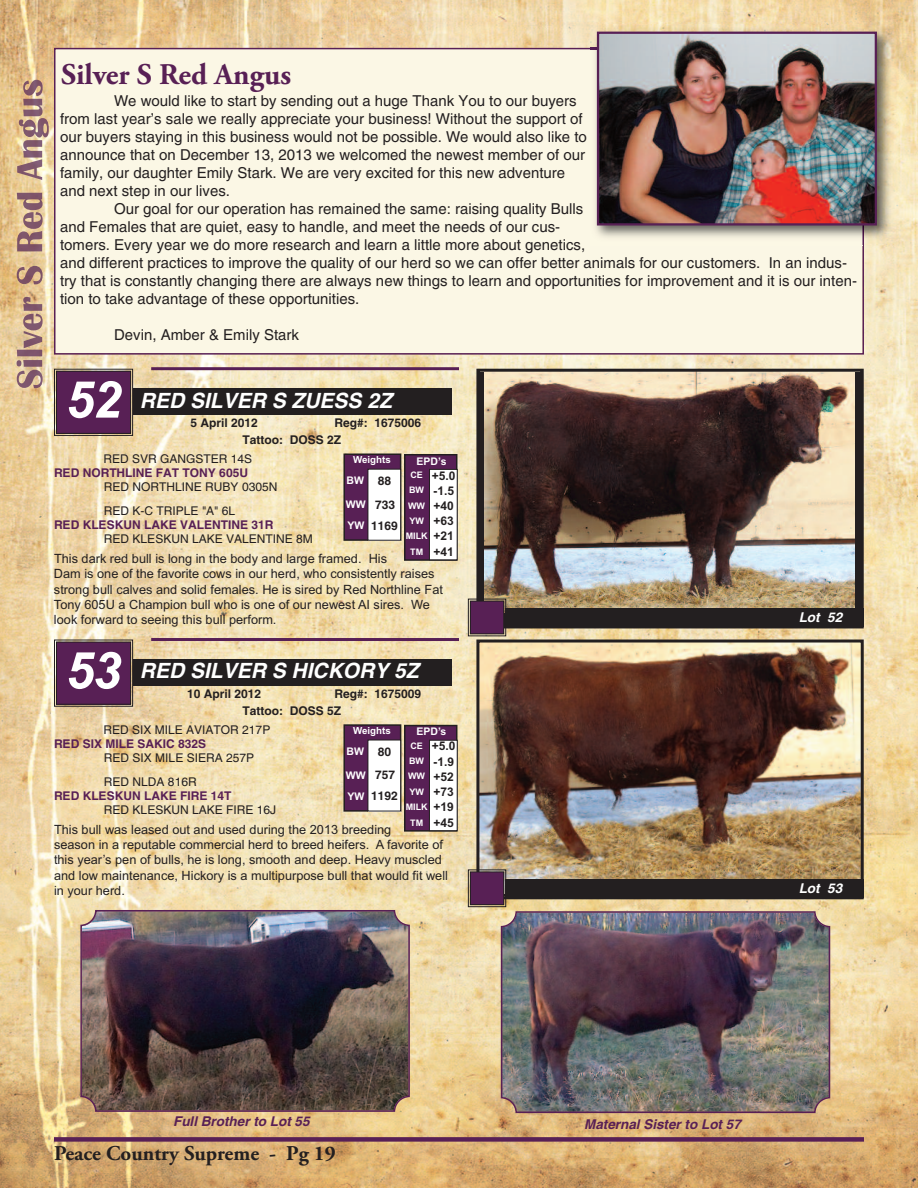
<style>
.page{position:relative;width:918px;height:1188px;background:#fff}
.page>*{position:absolute;margin:0;border:0;box-sizing:border-box;transform-origin:0 0}
.t1{font:italic 700 51px "Arial";color:#fff}
.t2{font:700 30px "Adobe Garamond Pro";color:#582055}
.t3{font:italic 700 21px "Helvetica";color:#fff}
.t4{font:700 21px "Adobe Garamond Pro";color:#231f20}
.t5{font:15px/18px "Helvetica";color:#231f20}
.t6{font:italic 700 13.5px "Helvetica";color:#582055}
.t7{font:italic 700 13.5px "Helvetica";color:#fff}
.t8{font:12.75px/15.3px "Arial";color:#231f20}
.t9{font:12px "Helvetica";color:#231f20}
.t10{font:700 12px "Helvetica";color:#582055}
.t11{font:700 12px/23.9px "Helvetica";color:#231f20}
.t12{font:700 12px/15.3px "Arial";color:#231f20}
.t13{font:700 10.5px/20.9px "Arial";color:#fff}
.t14{font:700 9.75px "Arial";color:#fff}
.t15{font:700 9px/15.5px "Arial";color:#fff;text-align:center}
</style>
<div class="page">
<img style="left:0;top:0;width:918px;height:1188px">
<div style="left:54px;top:1137px;width:810px;height:5px;background:#582055"></div>
<div style="left:56px;top:49px;width:806px;height:304px;background:#fbf7e5"></div>
<div style="left:54px;top:48px;width:810px;height:307px;border:2px solid #582055"></div>
<img style="left:590px;top:25px;width:306px;height:220px">
<img style="left:600px;top:35px;width:274px;height:188px">
<div style="left:597px;top:32px;width:280px;height:194px;border:2px solid #582055"></div>
<div style="left:479px;top:372px;width:382px;height:253px;background:linear-gradient(to bottom,#231f20,#231f20)"></div>
<img style="left:485px;top:373px;width:369px;height:235px">
<div style="left:476px;top:369px;width:388px;height:259px;border:3px solid #231f20"></div>
<div style="left:506px;top:608px;width:358px;height:19px;background:#231f20"></div>
<div style="left:470px;top:601px;width:34px;height:33px;background:#582055"></div>
<div style="left:468px;top:599px;width:38px;height:37px;border:1px solid #231f20"></div>
<div style="left:470px;top:601px;width:34px;height:33px;border:1px solid #231f20"></div>
<hr style="left:151px;top:367px;width:308px;height:3px;background:#582055">
<div style="left:344px;top:454px;width:57px;height:86px;background:#582055"></div>
<div style="left:343px;top:454px;width:58px;height:87px;border:2px solid #231f20"></div>
<div style="left:368px;top:469px;width:33px;height:71px;background:#fff"></div>
<div style="left:368px;top:469px;width:33px;height:72px;border:1px solid #231f20"></div>
<div style="left:57px;top:371px;width:74px;height:62px;background:#582055"></div>
<div style="left:54px;top:369px;width:79px;height:67px;border:1px solid #231f20"></div>
<div style="left:56px;top:371px;width:75px;height:63px;border:1px solid #231f20"></div>
<div style="left:133px;top:388px;width:319px;height:27px;background:#231f20"></div>
<div style="left:405px;top:455px;width:52px;height:105px;background:#582055"></div>
<div style="left:404px;top:454px;width:53px;height:107px;border:2px solid #231f20"></div>
<div style="left:429px;top:469px;width:28px;height:91px;background:#fff"></div>
<div style="left:429px;top:469px;width:29px;height:91px;border:1px solid #231f20"></div>
<img style="left:480px;top:644px;width:380px;height:235px">
<div style="left:476px;top:640px;width:388px;height:259px;border:3px solid #231f20"></div>
<div style="left:506px;top:879px;width:358px;height:19px;background:#231f20"></div>
<div style="left:470px;top:872px;width:34px;height:33px;background:#582055"></div>
<div style="left:468px;top:869px;width:38px;height:38px;border:1px solid #231f20"></div>
<div style="left:470px;top:871px;width:34px;height:34px;border:1px solid #231f20"></div>
<hr style="left:151px;top:638px;width:308px;height:3px;background:#582055">
<div style="left:344px;top:725px;width:57px;height:86px;background:#582055"></div>
<div style="left:343px;top:724px;width:58px;height:88px;border:2px solid #231f20"></div>
<div style="left:368px;top:740px;width:33px;height:71px;background:#fff"></div>
<div style="left:368px;top:740px;width:33px;height:71px;border:1px solid #231f20"></div>
<div style="left:57px;top:642px;width:74px;height:62px;background:#582055"></div>
<div style="left:54px;top:640px;width:79px;height:67px;border:1px solid #231f20"></div>
<div style="left:56px;top:642px;width:75px;height:63px;border:1px solid #231f20"></div>
<div style="left:133px;top:659px;width:319px;height:27px;background:#231f20"></div>
<div style="left:405px;top:726px;width:52px;height:105px;background:#582055"></div>
<div style="left:404px;top:725px;width:53px;height:107px;border:2px solid #231f20"></div>
<div style="left:429px;top:740px;width:28px;height:91px;background:#fff"></div>
<div style="left:429px;top:740px;width:29px;height:91px;border:1px solid #231f20"></div>
<img style="left:17px;top:118px;width:32px;height:270px">
<img style="left:80px;top:910px;width:330px;height:202px">
<img style="left:501px;top:911px;width:329px;height:202px">
<h2 class="t2" style="left:61px;top:63px;width:231px">Silver S Red Angus</h2>
<p class="t5" style="left:60px;top:92px;width:528px;text-indent:54px">We would like to start by sending out a huge Thank You to our buyers from last year’s sale we really appreciate your business! Without the support of our buyers staying in this business would not be possible. We would also like to announce that on December 13, 2013 we welcomed the newest member of our family, our daughter Emily Stark. We are very excited for this new adventure and next step in our lives.</p>
<p class="t5" style="left:60px;top:200px;width:799px;text-indent:54px">Our goal for our operation has remained the same: raising quality Bulls<br>and Females that are quiet, easy to handle, and meet the needs of our cus-<br>tomers. Every year we do more research and learn a little more about genetics,<br>and different practices to improve the quality of our herd so we can offer better animals for our customers. In an indus&shy;try that is constantly changing there are always new things to learn and opportunities for improvement and it is our inten&shy;tion to take advantage of these opportunities.</p>
<p class="t5" style="left:114px;top:326px;width:187px">Devin, Amber &amp; Emily Stark</p>
<h1 class="t1" style="left:66px;top:370px;width:57px">52</h1>
<h3 class="t3" style="left:140px;top:388px;width:254px">RED SILVER S ZUESS 2Z</h3>
<p class="t11" style="left:191px;top:411px;width:69px">5 April 2012</p>
<p class="t11" style="left:243px;top:414px;width:180px;line-height:17.1px;text-indent:92px">Reg#: 1675006<br>Tattoo: DOSS 2Z</p>
<p class="t9" style="left:104px;top:452px;width:150px">RED SVR GANGSTER 14S</p>
<p class="t9" style="left:104px;top:480px;width:175px">RED NORTHLINE RUBY 0305N</p>
<p class="t10" style="left:54px;top:518px;width:221px">RED KLESKUN LAKE VALENTINE 31R</p>
<p class="t14" style="left:353px;top:454px;width:39px">Weights</p>
<p class="t11" style="left:375px;top:469px;width:22px">88<br>733</p>
<p class="t11" style="left:371px;top:514px;width:28px">1169</p>
<p class="t13" style="left:417px;top:451px;width:31px">EPD’s</p>
<p class="t15" style="left:406px;top:467px;width:23px">CE<br>BW<br>WW<br>YW<br>MILK<br>TM</p>
<p class="t12" style="left:432px;top:468px;width:25px">+5.0 -1.5 +40 +63 +21 +41</p>
<p class="t10" style="left:54px;top:466px;width:196px">RED NORTHLINE FAT TONY 605U</p>
<p class="t13" style="left:347px;top:470px;width:19px">BW</p>
<p class="t13" style="left:346px;top:494px;width:21px">WW<br>YW</p>
<p class="t8" style="left:54px;top:551px;width:391px">This dark red bull is long in the body and large framed. His<br>Dam is one of the favorite cows in our herd, who consistently raises strong bull calves and solid females. He is sired by Red Northline Fat Tony 605U a Champion bull who is one of our newest AI sires. We look forward to seeing this bull perform.</p>
<p class="t9" style="left:104px;top:504px;width:133px">RED K-C TRIPLE "A" 6L</p>
<p class="t9" style="left:104px;top:532px;width:210px">RED KLESKUN LAKE VALENTINE 8M</p>
<h1 class="t1" style="left:66px;top:641px;width:57px">53</h1>
<h3 class="t3" style="left:140px;top:659px;width:280px">RED SILVER S HICKORY 5Z</h3>
<p class="t11" style="left:187px;top:682px;width:76px">10 April 2012</p>
<p class="t11" style="left:243px;top:685px;width:180px;line-height:17.1px;text-indent:92px">Reg#: 1675009<br>Tattoo: DOSS 5Z</p>
<p class="t9" style="left:104px;top:723px;width:168px">RED SIX MILE AVIATOR 217P</p>
<p class="t9" style="left:104px;top:751px;width:152px">RED SIX MILE SIERA 257P</p>
<p class="t10" style="left:54px;top:789px;width:179px">RED KLESKUN LAKE FIRE 14T</p>
<p class="t14" style="left:353px;top:725px;width:39px">Weights</p>
<p class="t11" style="left:375px;top:739px;width:22px">80<br>757</p>
<p class="t11" style="left:371px;top:784px;width:28px">1192</p>
<p class="t13" style="left:417px;top:721px;width:31px">EPD’s</p>
<p class="t15" style="left:406px;top:738px;width:23px">CE<br>BW<br>WW<br>YW<br>MILK<br>TM</p>
<p class="t12" style="left:432px;top:739px;width:25px">+5.0 -1.9 +52 +73 +19 +45</p>
<p class="t10" style="left:54px;top:737px;width:154px">RED SIX MILE SAKIC 832S</p>
<p class="t13" style="left:347px;top:741px;width:19px">BW</p>
<p class="t13" style="left:346px;top:765px;width:21px">WW<br>YW</p>
<p class="t8" style="left:54px;top:822px;width:396px">This bull was leased out and used during the 2013 breeding<br>season in a reputable commercial herd to breed heifers. A favorite of this year’s pen of bulls, he is long, smooth and deep. Heavy muscled and low maintenance, Hickory is a multipurpose bull that would fit well in your herd.</p>
<p class="t9" style="left:104px;top:775px;width:94px">RED NLDA 816R</p>
<p class="t9" style="left:104px;top:803px;width:174px">RED KLESKUN LAKE FIRE 16J</p>
<p class="t7" style="left:799px;top:610px;width:45px">Lot 52</p>
<p class="t7" style="left:799px;top:881px;width:45px">Lot 53</p>
<p class="t6" style="left:173px;top:1114px;width:138px">Full Brother to Lot 55</p>
<p class="t6" style="left:584px;top:1116px;width:158px">Maternal Sister to Lot 57</p>
<h3 class="t4" style="left:54px;top:1145px;width:283px">Peace Country Supreme - Pg 19</h3>
</div>
